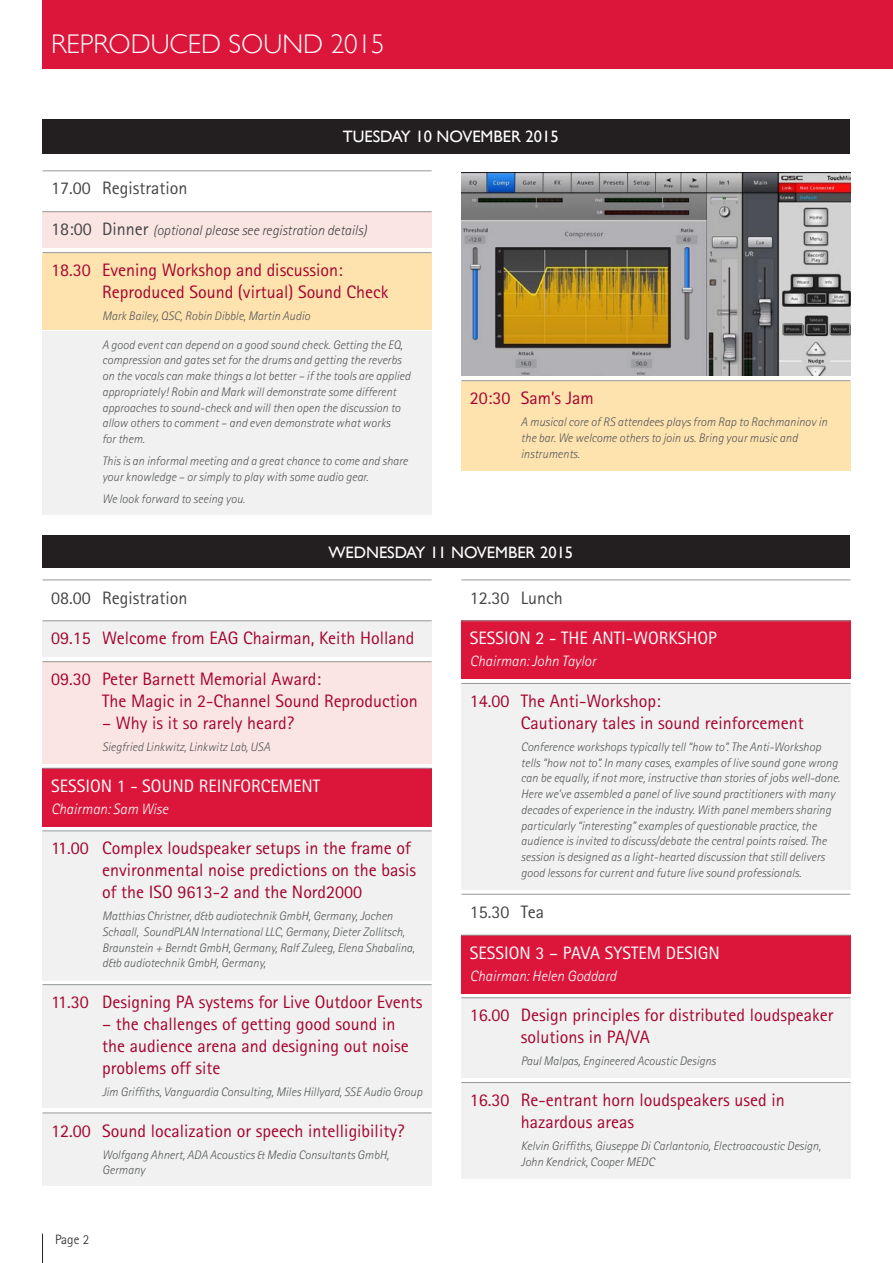
<style>
.page{position:relative;width:893px;height:1263px;background:#fff}
.page>*{position:absolute;margin:0;border:0;box-sizing:border-box;transform-origin:0 0}
.Section{font:300 27px "Gill Sans";color:#fff}
.Titles{font:18px/21.8px "Rotis Sans Serif";color:#a5032e}
.Titles-2{font:18px "Rotis Sans Serif";color:#fff}
.Titles_black{font:18px "Rotis Sans Serif";color:#444547}
.title_date{font:16.5px "Gill Sans";color:#fff}
.Titles-3{font:italic 300 15px "Rotis Sans Serif";color:#fff}
.Titles_black-2{font:italic 300 14.25px "Rotis Sans Serif";color:#444547}
.t1{font:300 13.5px "Rotis Sans Serif";color:#231f20}
.Institutions{font:italic 300 12.3px/15.8px "Rotis Sans Serif";color:#57585a}
.s1{font-weight:400;font-style:normal;font-size:18px}
</style>
<div class="page">
<svg style="left:42px;top:1234px;width:1px;height:29px"></svg>
<div style="left:43px;top:0;width:850px;height:68px;background:#dc163a"></div>
<div style="left:43px;top:831px;width:389px;height:149px;background:#f0f1f0"></div>
<div style="left:43px;top:1113px;width:389px;height:72px;background:#f0f1f0"></div>
<div style="left:43px;top:984px;width:389px;height:124px;background:#f0f1f0"></div>
<div style="left:43px;top:768px;width:389px;height:58px;background:#dc163a"></div>
<div style="left:43px;top:621px;width:389px;height:36px;background:#f0f1f0"></div>
<div style="left:43px;top:212px;width:389px;height:36px;background:#fae5e2"></div>
<div style="left:43px;top:332px;width:389px;height:183px;background:#f0f1f0"></div>
<div style="left:43px;top:253px;width:389px;height:76px;background:#fee3af"></div>
<hr style="left:43px;top:171px;width:389px;height:1px;background:#95989a">
<hr style="left:43px;top:211px;width:389px;height:1px;background:#95989a">
<hr style="left:43px;top:252px;width:389px;height:1px;background:#95989a">
<div style="left:43px;top:119px;width:807px;height:34px;background:#231f20"></div>
<div style="left:461px;top:621px;width:389px;height:58px;background:#dc163a"></div>
<div style="left:461px;top:935px;width:389px;height:58px;background:#dc163a"></div>
<div style="left:461px;top:684px;width:389px;height:206px;background:#f0f1f0"></div>
<div style="left:461px;top:998px;width:389px;height:80px;background:#f0f1f0"></div>
<div style="left:461px;top:1082px;width:389px;height:96px;background:#f0f1f0"></div>
<div style="left:43px;top:662px;width:389px;height:102px;background:#fae5e2"></div>
<hr style="left:43px;top:580px;width:389px;height:1px;background:#95989a">
<hr style="left:43px;top:620px;width:389px;height:1px;background:#95989a">
<hr style="left:43px;top:661px;width:389px;height:1px;background:#95989a">
<hr style="left:43px;top:768px;width:389px;height:1px;background:#95989a">
<hr style="left:43px;top:831px;width:389px;height:1px;background:#95989a">
<hr style="left:43px;top:984px;width:389px;height:1px;background:#95989a">
<hr style="left:43px;top:1113px;width:389px;height:1px;background:#95989a">
<hr style="left:461px;top:580px;width:389px;height:1px;background:#95989a">
<hr style="left:461px;top:620px;width:389px;height:1px;background:#95989a">
<hr style="left:461px;top:683px;width:389px;height:1px;background:#95989a">
<hr style="left:461px;top:894px;width:389px;height:1px;background:#95989a">
<hr style="left:461px;top:935px;width:389px;height:1px;background:#95989a">
<hr style="left:461px;top:997px;width:389px;height:1px;background:#95989a">
<hr style="left:461px;top:1082px;width:389px;height:1px;background:#95989a">
<div style="left:43px;top:536px;width:807px;height:32px;background:#231f20"></div>
<div style="left:461px;top:381px;width:389px;height:89px;background:#fee3af"></div>
<hr style="left:461px;top:380px;width:389px;height:1px;background:#95989a">
<img style="left:461px;top:173px;width:389px;height:203px">
<p class="Section" style="left:51px;top:28px;width:335px">REPRODUCED SOUND 2015</p>
<p class="title_date" style="left:343px;top:126px;width:217px">TUESDAY 10 NOVEMBER 2015</p>
<p class="Titles_black" style="left:51px;top:178px;width:138px">17.00 Registration</p>
<p class="Titles_black-2" style="left:51px;top:222px;width:317px"><span class="s1">18:00 Dinner</span> (optional please see registration details)</p>
<p class="Titles" style="left:102px;top:259px;width:288px;text-indent:-51px">18.30 Evening Workshop and discussion:<br>Reproduced Sound (virtual) Sound Check</p>
<p class="Institutions" style="left:102px;top:308px;width:210px">Mark Bailey, QSC, Robin Dibble, Martin Audio</p>
<p class="Institutions" style="left:102px;top:337px;width:310px">A good event can depend on a good sound check. Getting the EQ, compression and gates set for the drums and getting the reverbs on the vocals can make things a lot better – if the tools are applied appropriately! Robin and Mark will demonstrate some different approaches to sound-check and will then open the discussion to allow others to comment – and even demonstrate what works<br>for them.</p>
<p class="Institutions" style="left:102px;top:453px;width:307px">This is an informal meeting and a great chance to come and share your knowledge – or simply to play with some audio gear.</p>
<p class="Institutions" style="left:102px;top:491px;width:145px">We look forward to seeing you.</p>
<p class="Titles" style="left:470px;top:387px;width:126px">20:30 Sam’s Jam</p>
<p class="Institutions" style="left:521px;top:415px;width:308px">A musical core of RS attendees plays from Rap to Rachmaninov in the bar. We welcome others to join us. Bring your music and instruments.</p>
<p class="title_date" style="left:328px;top:542px;width:29px">WEDNESDAY</p>
<p class="title_date" style="left:430px;top:542px;width:145px">11 NOVEMBER 2015</p>
<p class="Titles_black" style="left:51px;top:587px;width:138px">08.00 Registration</p>
<p class="Titles" style="left:51px;top:627px;width:365px">09.15 Welcome from EAG Chairman, Keith Holland</p>
<p class="Titles" style="left:102px;top:668px;width:317px;text-indent:-51px">09.30 Peter Barnett Memorial Award:<br>The Magic in 2-Channel Sound Reproduction</p>
<p class="Titles" style="left:102px;top:712px;width:193px">– Why is it so rarely heard?</p>
<p class="Institutions" style="left:102px;top:739px;width:169px">Siegfried Linkwitz, Linkwitz Lab, USA</p>
<p class="Titles-2" style="left:51px;top:775px;width:211px">Session 1 - Sound Reinforceme</p>
<p class="Titles-2" style="left:301px;top:775px;width:19px">nt</p>
<p class="Titles-3" style="left:51px;top:800px;width:119px">Chairman: Sam Wise</p>
<p class="Titles" style="left:102px;top:837px;width:316px;text-indent:-51px">11.00 Complex loudspeaker setups in the frame of environmental noise predictions on the basis of the ISO 9613-2 and the Nord2000</p>
<p class="Institutions" style="left:102px;top:908px;width:314px">Matthias Christner, d&amp;b audiotechnik GmbH, Germany, Jochen Schaall, SoundPLAN International LLC, Germany, Dieter Zollitsch, Braunstein + Berndt GmbH, Germany, Ralf Zuleeg, Elena Shabalina, d&amp;b audiotechnik GmbH, Germany,</p>
<p class="Titles" style="left:51px;top:991px;width:373px">11.30 Designing PA systems for Live Outdoor Events</p>
<p class="Titles" style="left:102px;top:1013px;width:308px">– the challenges of getting good sound in the audience arena and designing out noise problems off site</p>
<p class="Institutions" style="left:102px;top:1084px;width:322px">Jim Griffiths, Vanguardia Consulting, Miles Hillyard, SSE Audio Group</p>
<p class="Titles" style="left:51px;top:1119px;width:355px">12.00 Sound localization or speech intelligibility?</p>
<p class="Institutions" style="left:102px;top:1147px;width:289px">Wolfgang Ahnert, ADA Acoustics &amp; Media Consultants GmbH,<br>Germany</p>
<p class="t1" style="left:55px;top:1231px;width:35px">Page 2</p>
<p class="Titles_black" style="left:470px;top:587px;width:95px">12.30 Lunch</p>
<p class="Titles-2" style="left:470px;top:628px;width:248px">Session 2 - The ANTI-WORKSHOP</p>
<p class="Titles-3" style="left:470px;top:652px;width:128px">Chairman: John Taylor</p>
<p class="Titles" style="left:521px;top:690px;width:284px;text-indent:-51px">14.00 The Anti-Workshop:<br>Cautionary tales in sound reinforcement</p>
<p class="Institutions" style="left:521px;top:739px;width:321px">Conference workshops typically tell “how to”. The Anti-Workshop tells “how not to”. In many cases, examples of live sound gone wrong can be equally, if not more, instructive than stories of jobs well-done.<br>Here we’ve assembled a panel of live sound practitioners with many decades of experience in the industry. With panel members sharing particularly “interesting” examples of questionable practice, the audience is invited to discuss/debate the central points raised. The session is designed as a light-hearted discussion that still delivers good lessons for current and future live sound professionals.</p>
<p class="Titles_black" style="left:470px;top:901px;width:76px">15.30 Tea</p>
<p class="Titles-2" style="left:470px;top:942px;width:248px">Session 3 – PAVA SYSTEM DESIGN</p>
<p class="Titles-3" style="left:470px;top:967px;width:148px">Chairman: Helen Goddard</p>
<p class="Titles" style="left:521px;top:1004px;width:314px;text-indent:-51px">16.00 Design principles for distributed loudspeaker solutions in PA/VA</p>
<p class="Institutions" style="left:521px;top:1053px;width:196px">Paul Malpas, Engineered Acoustic Designs</p>
<p class="Titles" style="left:521px;top:1089px;width:265px;text-indent:-51px">16.30 Re-entrant horn loudspeakers used in hazardous areas</p>
<p class="Institutions" style="left:521px;top:1138px;width:302px">Kelvin Griffiths, Giuseppe Di Carlantonio, Electroacoustic Design,<br>John Kendrick, Cooper MEDC</p>
</div>
